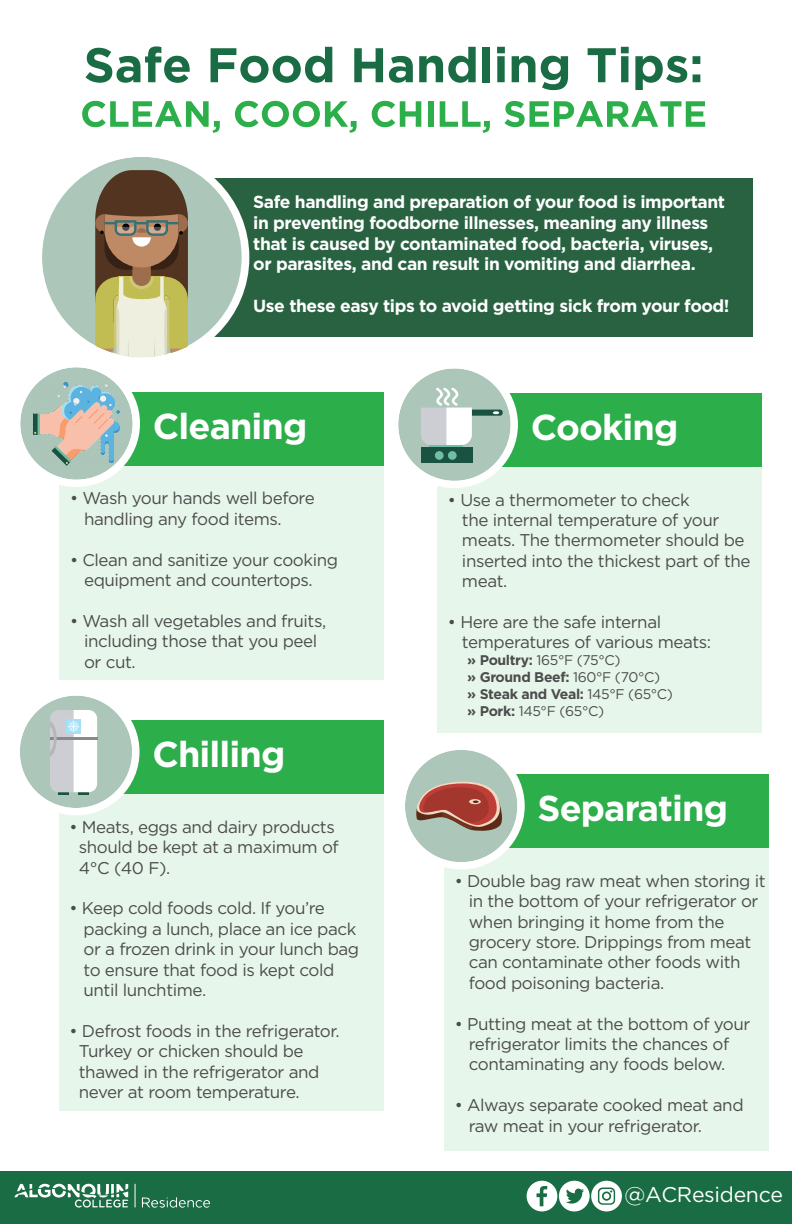
<style>
.page{position:relative;width:792px;height:1224px;background:#fff}
.page>*{position:absolute;margin:0;border:0;box-sizing:border-box;transform-origin:0 0}
.t1{font:700 36px "Gotham";letter-spacing:-.025em;color:#fff}
.t2{font:21.3px "Gotham";letter-spacing:-.015em;color:#fff}
.t3{font:700 17.4px/20.9px "Gotham";letter-spacing:-.025em;color:#fff}
.t4{font:17px/20.4px "Gotham";letter-spacing:-.025em;color:#4c4c4c}
.t5{font:14px/16.8px "Gotham";letter-spacing:-.025em;color:#4c4c4c}
.s1{font-weight:700}
</style>
<div class="page">
<div style="left:59px;top:466px;width:325px;height:214px;background:#e7f6eb"></div>
<div style="left:0;top:1172px;width:792px;height:52px;background:#196c43"></div>
<svg style="left:527px;top:1181px;width:95px;height:30px"></svg>
<svg style="left:15px;top:1183px;width:113px;height:25px"></svg>
<svg style="left:142px;top:1197px;width:68px;height:11px"></svg>
<svg style="left:135px;top:1184px;width:1px;height:23px"></svg>
<svg style="left:85px;top:46px;width:105px;height:37px"></svg>
<svg style="left:211px;top:47px;width:121px;height:36px"></svg>
<svg style="left:354px;top:48px;width:29px;height:34px"></svg>
<svg style="left:389px;top:56px;width:24px;height:27px"></svg>
<svg style="left:419px;top:47px;width:57px;height:36px"></svg>
<div style="left:483px;top:47px;width:7px;height:35px;background:#196c43"></div>
<svg style="left:497px;top:47px;width:8px;height:35px"></svg>
<svg style="left:512px;top:56px;width:23px;height:26px"></svg>
<svg style="left:541px;top:56px;width:27px;height:34px"></svg>
<svg style="left:588px;top:47px;width:41px;height:35px"></svg>
<svg style="left:635px;top:56px;width:52px;height:34px"></svg>
<svg style="left:693px;top:56px;width:7px;height:26px"></svg>
<svg style="left:82px;top:101px;width:138px;height:32px"></svg>
<svg style="left:235px;top:101px;width:122px;height:32px"></svg>
<svg style="left:372px;top:101px;width:49px;height:26px"></svg>
<div style="left:428px;top:101px;width:5px;height:26px;background:#2cae4a"></div>
<svg style="left:440px;top:101px;width:50px;height:32px"></svg>
<svg style="left:504px;top:101px;width:201px;height:26px"></svg>
<div style="left:48px;top:392px;width:336px;height:74px;background:#2cae4a"></div>
<div style="left:183px;top:178px;width:570px;height:159px;background:#296241"></div>
<div style="left:34px;top:150px;width:215px;height:215px;background:#fff;border-radius:50%"></div>
<svg style="left:42px;top:157px;width:200px;height:189px;fill:#acc6ba"></svg>
<svg style="left:95px;top:170px;width:93px;height:187px;background:#9f8e68"></svg>
<div style="left:13px;top:360px;width:127px;height:127px;background:#fff;border-radius:50%"></div>
<div style="left:20px;top:367px;width:113px;height:113px;background:#acc6ba;border-radius:50%"></div>
<img style="left:30px;top:377px;width:93px;height:94px">
<div style="left:437px;top:467px;width:325px;height:266px;background:#e7f6eb"></div>
<div style="left:426px;top:393px;width:336px;height:74px;background:#2cae4a"></div>
<div style="left:391px;top:361px;width:127px;height:127px;background:#fff;border-radius:50%"></div>
<div style="left:398px;top:368px;width:113px;height:113px;background:#acc6ba;border-radius:50%"></div>
<hr style="left:429px;top:445px;width:34px;height:3px;background:#71bea7">
<div style="left:421px;top:448px;width:52px;height:15px;background:#195240"></div>
<div style="left:435px;top:451px;width:9px;height:9px;background:#71bea7;border-radius:50%"></div>
<div style="left:448px;top:451px;width:9px;height:9px;background:#71bea7;border-radius:50%"></div>
<svg style="left:421px;top:387px;width:82px;height:58px"></svg>
<div style="left:59px;top:794px;width:325px;height:317px;background:#e7f6eb"></div>
<div style="left:48px;top:720px;width:336px;height:74px;background:#2cae4a"></div>
<div style="left:13px;top:688px;width:127px;height:127px;background:#fff;border-radius:50%"></div>
<div style="left:20px;top:696px;width:112px;height:112px;background:#acc6ba;border-radius:50%"></div>
<svg style="left:50px;top:710px;width:47px;height:85px;background:#dadfe1"></svg>
<div style="left:444px;top:848px;width:325px;height:303px;background:#e7f6eb"></div>
<div style="left:433px;top:774px;width:336px;height:74px;background:#2cae4a"></div>
<div style="left:398px;top:742px;width:127px;height:127px;background:#fff;border-radius:50%"></div>
<div style="left:405px;top:750px;width:112px;height:112px;background:#acc6ba;border-radius:50%"></div>
<svg style="left:416px;top:782px;width:86px;height:49px"></svg>
<p class="t3" style="left:253px;top:191px;width:473px">Safe handling and preparation of your food is important in preventing foodborne illnesses, meaning any illness that is caused by contaminated food, bacteria, viruses, or parasites, and can result in vomiting and diarrhea.</p>
<p class="t3" style="left:253px;top:295px;width:478px">Use these easy tips to avoid getting sick from your food!</p>
<h1 class="t1" style="left:153px;top:405px;width:156px">Cleaning</h1>
<p class="t4" style="left:84px;top:488px;width:232px;text-indent:-14px">• Wash your hands well before handling any food items.</p>
<p class="t4" style="left:84px;top:549px;width:256px;text-indent:-14px">• Clean and sanitize your cooking equipment and countertops.</p>
<p class="t4" style="left:84px;top:610px;width:244px;text-indent:-14px">• Wash all vegetables and fruits, including those that you peel or cut.</p>
<h1 class="t1" style="left:152px;top:734px;width:134px">Chilling</h1>
<p class="t4" style="left:79px;top:816px;width:261px;text-indent:-9px">• Meats, eggs and dairy products should be kept at a maximum of<br>4°C (40 F).</p>
<p class="t4" style="left:84px;top:898px;width:277px;text-indent:-14px">• Keep cold foods cold. If you’re packing a lunch, place an ice pack or a frozen drink in your lunch bag to ensure that food is kept cold until lunchtime.</p>
<p class="t4" style="left:79px;top:1020px;width:262px;text-indent:-9px">• Defrost foods in the refrigerator.<br>Turkey or chicken should be thawed in the refrigerator and never at room temperature.</p>
<h1 class="t1" style="left:531px;top:406px;width:149px">Cooking</h1>
<p class="t4" style="left:462px;top:489px;width:290px;text-indent:-14px">• Use a thermometer to check<br>the internal temperature of your meats. The thermometer should be inserted into the thickest part of the meat.</p>
<p class="t4" style="left:462px;top:611px;width:251px;text-indent:-14px">• Here are the safe internal temperatures of various meats:</p>
<p class="t5" style="left:467px;top:651px;width:207px"><span class="s1">» Poultry:</span> 165°F (75°C)<br><span class="s1">» Ground Beef:</span> 160°F (70°C)<br><span class="s1">» Steak and Veal:</span> 145°F (65°C) <span class="s1">» Pork:</span> 145°F (65°C)</p>
<h1 class="t1" style="left:538px;top:788px;width:192px">Separating</h1>
<p class="t4" style="left:469px;top:870px;width:298px;text-indent:-14px">• Double bag raw meat when storing it in the bottom of your refrigerator or when bringing it home from the grocery store. Drippings from meat can contaminate other foods with food poisoning bacteria.</p>
<p class="t4" style="left:469px;top:1013px;width:283px;text-indent:-14px">• Putting meat at the bottom of your refrigerator limits the chances of contaminating any foods below.</p>
<p class="t4" style="left:469px;top:1095px;width:276px;text-indent:-14px">• Always separate cooked meat and raw meat in your refrigerator.</p>
<p class="t2" style="left:625px;top:1181px;width:160px">@ACResidence</p>
</div>
